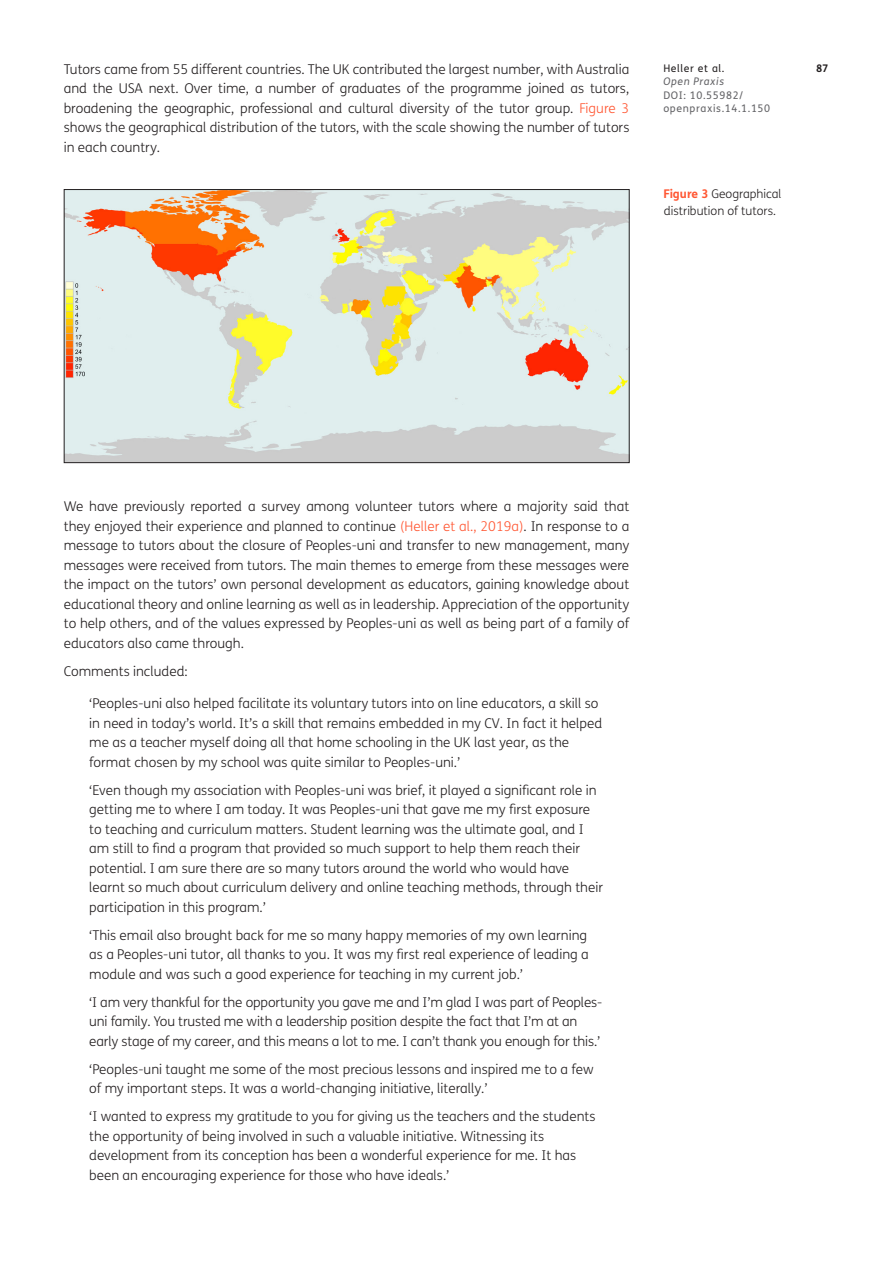
<style>
.page{position:relative;width:893px;height:1263px;background:#fff}
.page>*{position:absolute;margin:0;border:0;box-sizing:border-box;transform-origin:0 0}
.Quoted_Text{font:300 13.5px/19.5px "FS Me";color:#231f20}
.Body_Copy{font:300 13.5px/19.5px "FS Me";color:#231f20;text-align:justify}
.Figure_copy{font:300 12px/16.5px "FS Me";color:#231f20}
.t1{font:10.5px/13.5px "FS Me";letter-spacing:.06em;color:#636366}
.t2{font:10.5px "FS Me";letter-spacing:.06em;color:#231f20}
.t3{font:italic 10.5px "FS Me";letter-spacing:.06em;color:#636366}
.t4{font:700 10.5px "FS Me";color:#231f20}
.s1{color:#ff5733}
.s2{font-weight:700;color:#ff5733}
</style>
<div class="page">
<img style="left:66px;top:191px;width:562px;height:270px">
<div style="left:64px;top:189px;width:566px;height:274px;border:1px solid #231f20"></div>
<p class="Body_Copy" style="left:64px;top:60px;width:567px">Tutors came from 55 different countries. The UK contributed the largest number, with Australia and the USA next. Over time, a number of graduates of the programme joined as tutors, broadening the geographic, professional and cultural diversity of the tutor group. <span class="s1">Figure 3 </span>shows the geographical distribution of the tutors, with the scale showing the number of tutors in each country.</p>
<p class="t2" style="left:663px;top:62px;width:63px">Heller et al.</p>
<p class="t4" style="left:816px;top:61px;width:14px">87</p>
<p class="t3" style="left:663px;top:75px;width:62px">Open Praxis</p>
<p class="t1" style="left:663px;top:88px;width:108px">DOI: 10.55982/ openpraxis.14.1.150</p>
<p class="Figure_copy" style="left:663px;top:186px;width:120px"><span class="s2">Figure 3</span> Geographical distribution of tutors.</p>
<p class="Body_Copy" style="left:64px;top:497px;width:567px">We have previously reported a survey among volunteer tutors where a majority said that they enjoyed their experience and planned to continue <span class="s1">(Heller et al., 2019a)</span>. In response to a message to tutors about the closure of Peoples-uni and transfer to new management, many messages were received from tutors. The main themes to emerge from these messages were the impact on the tutors’ own personal development as educators, gaining knowledge about educational theory and online learning as well as in leadership. Appreciation of the opportunity to help others, and of the values expressed by Peoples-uni as well as being part of a family of educators also came through.</p>
<p class="Body_Copy" style="left:64px;top:662px;width:126px">Comments included:</p>
<p class="Quoted_Text" style="left:89px;top:694px;width:514px">‘Peoples-uni also helped facilitate its voluntary tutors into on line educators, a skill so in need in today’s world. It’s a skill that remains embedded in my CV. In fact it helped me as a teacher myself doing all that home schooling in the UK last year, as the format chosen by my school was quite similar to Peoples-uni.’</p>
<p class="Quoted_Text" style="left:89px;top:781px;width:515px">‘Even though my association with Peoples-uni was brief, it played a significant role in getting me to where I am today. It was Peoples-uni that gave me my first exposure to teaching and curriculum matters. Student learning was the ultimate goal, and I am still to find a program that provided so much support to help them reach their potential. I am sure there are so many tutors around the world who would have learnt so much about curriculum delivery and online teaching methods, through their participation in this program.’</p>
<p class="Quoted_Text" style="left:89px;top:926px;width:501px">‘This email also brought back for me so many happy memories of my own learning as a Peoples-uni tutor, all thanks to you. It was my first real experience of leading a module and was such a good experience for teaching in my current job.’</p>
<p class="Quoted_Text" style="left:89px;top:993px;width:515px">‘I am very thankful for the opportunity you gave me and I’m glad I was part of Peoples&shy;uni family. You trusted me with a leadership position despite the fact that I’m at an early stage of my career, and this means a lot to me. I can’t thank you enough for this.’</p>
<p class="Quoted_Text" style="left:89px;top:1060px;width:506px">‘Peoples-uni taught me some of the most precious lessons and inspired me to a few of my important steps. It was a world-changing initiative, literally.’</p>
<p class="Quoted_Text" style="left:89px;top:1107px;width:508px">‘I wanted to express my gratitude to you for giving us the teachers and the students the opportunity of being involved in such a valuable initiative. Witnessing its development from its conception has been a wonderful experience for me. It has been an encouraging experience for those who have ideals.’</p>
</div>
